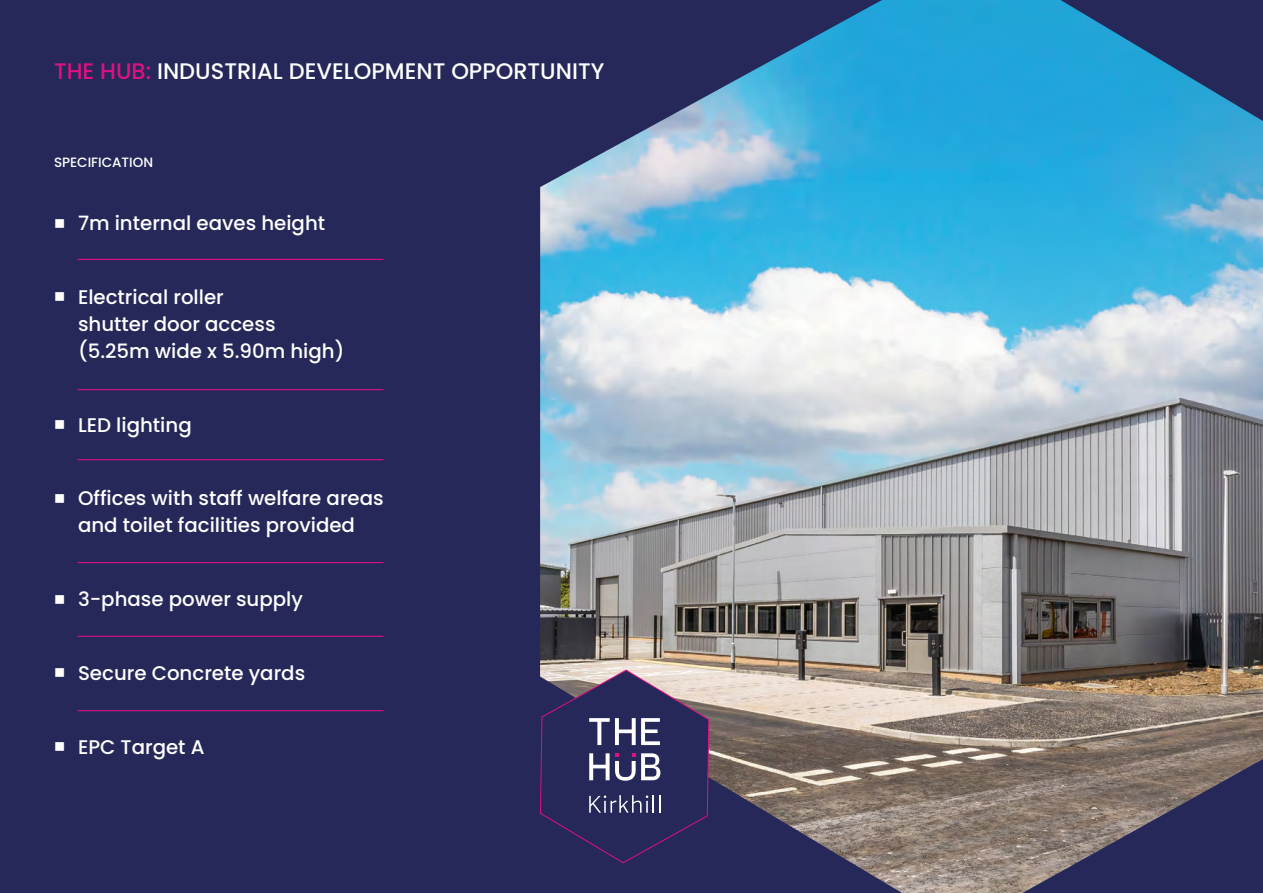
<style>
.page{position:relative;width:1263px;height:893px;background:#252858}
.page>*{position:absolute;margin:0;border:0;box-sizing:border-box;transform-origin:0 0}
.t1{font:500 22.5px "Poppins";color:#fff}
.t2{font:500 19.8px/27px "Poppins";color:#fff}
.t3{font:500 13.5px "Poppins";color:#fff}
.s1{color:#de1082}
</style>
<div class="page">
<img style="left:540px;top:0;width:723px;height:893px">
<svg style="left:540px;top:669px;width:170px;height:195px"></svg>
<hr style="left:78px;top:259px;width:305px;height:1px;background:#de1082">
<hr style="left:78px;top:389px;width:305px;height:1px;background:#de1082">
<hr style="left:78px;top:459px;width:305px;height:1px;background:#de1082">
<hr style="left:78px;top:562px;width:305px;height:1px;background:#de1082">
<hr style="left:78px;top:636px;width:305px;height:1px;background:#de1082">
<hr style="left:78px;top:710px;width:305px;height:1px;background:#de1082">
<p class="t1" style="left:54px;top:58px;width:552px"><span class="s1">THE HUB:</span> INDUSTRIAL DEVELOPMENT OPPORTUNITY</p>
<p class="t3" style="left:54px;top:155px;width:101px">SPECIFICATION</p>
<p class="t2" style="left:54px;top:210px;width:273px">■ 7m internal eaves height</p>
<p class="t2" style="left:78px;top:283px;width:268px;text-indent:-24px">■ Electrical roller<br>shutter door access (5.25m wide x 5.90m high)</p>
<p class="t2" style="left:54px;top:411px;width:139px">■ LED lighting</p>
<p class="t2" style="left:54px;top:485px;width:331px;text-align:center">■ Offices with staff welfare areas and toilet facilities provided</p>
<p class="t2" style="left:54px;top:586px;width:250px">■ 3-phase power supply</p>
<p class="t2" style="left:54px;top:660px;width:253px">■ Secure Concrete yards</p>
<p class="t2" style="left:54px;top:733px;width:152px">■ EPC Target A</p>
</div>
